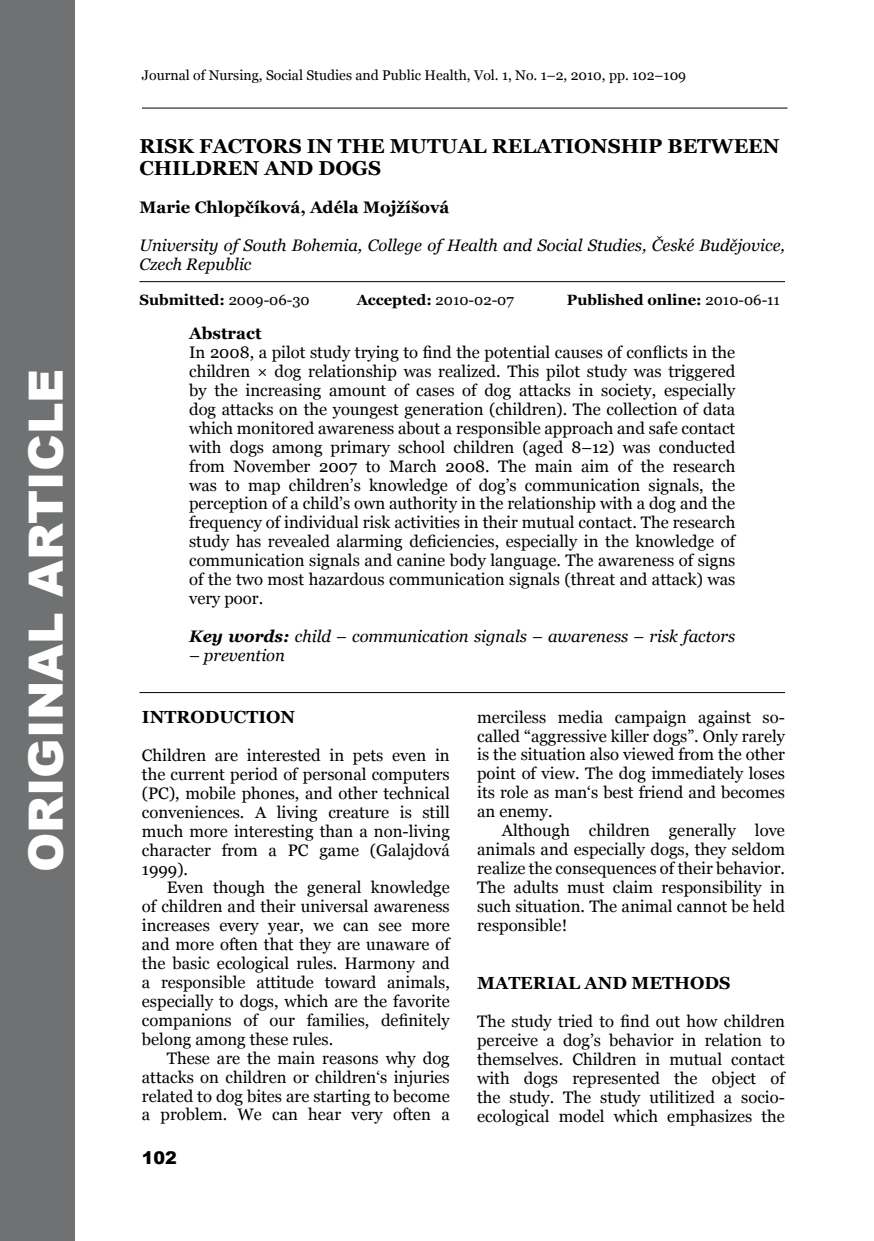
<style>
.page{position:relative;width:874px;height:1241px;background:#fff}
.page>*{position:absolute;margin:0;border:0;box-sizing:border-box;transform-origin:0 0}
.t1{font:900 47.25px "Arial";color:#fff}
.t2{font:700 20.12px/22.8px "Georgia";color:#000}
.t3{font:700 17.5px "Georgia";color:#000}
.t4{font:900 17.5px "Arial";color:#000}
.t5{font:16.62px/18.9px "Georgia";color:#000;text-align:justify}
.t6{font:italic 16.62px/18.9px "Georgia";color:#000}
.t7{font:700 16.62px "Georgia";color:#000}
.t8{font:700 14.88px "Georgia";color:#000}
.t9{font:14.88px "Georgia";color:#000}
.t10{font:14px "Georgia";color:#000}
.s1{font-weight:400}
.s2{font-weight:700}
</style>
<div class="page">
<div style="left:0;top:0;width:74px;height:1240px;background:#707172"></div>
<hr style="left:139px;top:692px;width:645px;height:1px;background:#000">
<hr style="left:142px;top:108px;width:645px;height:1px;background:#000">
<hr style="left:139px;top:281px;width:645px;height:1px;background:#000">
<h1 class="t1" style="left:12px;top:872px;width:505px;rotate:-90deg">ORIGINAL ARTICLE</h1>
<p class="t10" style="left:142px;top:67px;width:545px">Journal of Nursing, Social Studies and Public Health, Vol. 1, No. 1–2, 2010, pp. 102–109</p>
<p class="t2" style="left:139px;top:134px;width:641px">RISK FACTORS IN THE MUTUAL RELATIONSHIP BETWEEN<br>CHILDREN AND DOGS</p>
<p class="t7" style="left:139px;top:198px;width:311px">Marie Chlopčíková, Adéla Mojžíšová</p>
<p class="t6" style="left:139px;top:236px;width:646px">University of South Bohemia, College of Health and Social Studies, České Budějovice,<br>Czech Republic</p>
<p class="t8" style="left:139px;top:291px;width:172px">Submitted: <span class="s1">2009-06-30</span></p>
<p class="t9" style="left:356px;top:291px;width:159px"><span class="s2">Accepted:</span> 2010-02-07</p>
<p class="t8" style="left:566px;top:291px;width:214px">Published online: <span class="s1">2010-06-11</span></p>
<p class="t7" style="left:189px;top:324px;width:74px">Abstract</p>
<p class="t5" style="left:189px;top:343px;width:547px">In 2008, a pilot study trying to find the potential causes of conflicts in the children × dog relationship was realized. This pilot study was triggered by the increasing amount of cases of dog attacks in society, especially dog attacks on the youngest generation (children). The collection of data which monitored awareness about a responsible approach and safe contact with dogs among primary school children (aged 8–12) was conducted from November 2007 to March 2008. The main aim of the research was to map children’s knowledge of dog’s communication signals, the perception of a child’s own authority in the relationship with a dog and the frequency of individual risk activities in their mutual contact. The research study has revealed alarming deficiencies, especially in the knowledge of communication signals and canine body language. The awareness of signs of the two most hazardous communication signals (threat and attack) was very poor.</p>
<p class="t6" style="left:189px;top:626px;width:547px"><span class="s2">Key words:</span> child – communication signals – awareness – risk factors</p>
<p class="t6" style="left:189px;top:645px;width:97px">– prevention</p>
<p class="t3" style="left:142px;top:707px;width:155px">INTRODUCTION</p>
<p class="t5" style="left:142px;top:745px;width:309px">Children are interested in pets even in the current period of personal computers (PC), mobile phones, and other technical conveniences. A living creature is still much more interesting than a non-living character from a PC game (Galajdová 1999).</p>
<p class="t5" style="left:142px;top:878px;width:309px;text-indent:25px">Even though the general knowledge of children and their universal awareness increases every year, we can see more and more often that they are unaware of the basic ecological rules. Harmony and a responsible attitude toward animals, especially to dogs, which are the favorite companions of our families, definitely belong among these rules.</p>
<p class="t5" style="left:142px;top:1048px;width:309px;text-indent:25px">These are the main reasons why dog attacks on children or children‘s injuries related to dog bites are starting to become a problem. We can hear very often a</p>
<p class="t4" style="left:142px;top:1144px;width:37px">102</p>
<p class="t5" style="left:477px;top:707px;width:309px">merciless media campaign against so&shy;called “aggressive killer dogs”. Only rarely is the situation also viewed from the other point of view. The dog immediately loses its role as man‘s best friend and becomes an enemy.</p>
<p class="t5" style="left:477px;top:820px;width:309px;text-indent:25px">Although children generally love animals and especially dogs, they seldom realize the consequences of their behavior.<br>The adults must claim responsibility in such situation. The animal cannot be held responsible!</p>
<p class="t3" style="left:477px;top:973px;width:123px">MATERIAL and</p>
<p class="t3" style="left:631px;top:973px;width:16px">met</p>
<p class="t3" style="left:673px;top:973px;width:58px">hods</p>
<p class="t5" style="left:477px;top:1011px;width:309px">The study tried to find out how children perceive a dog’s behavior in relation to themselves. Children in mutual contact with dogs represented the object of the study. The study utilitized a socio&shy;ecological model which emphasizes the</p>
</div>
